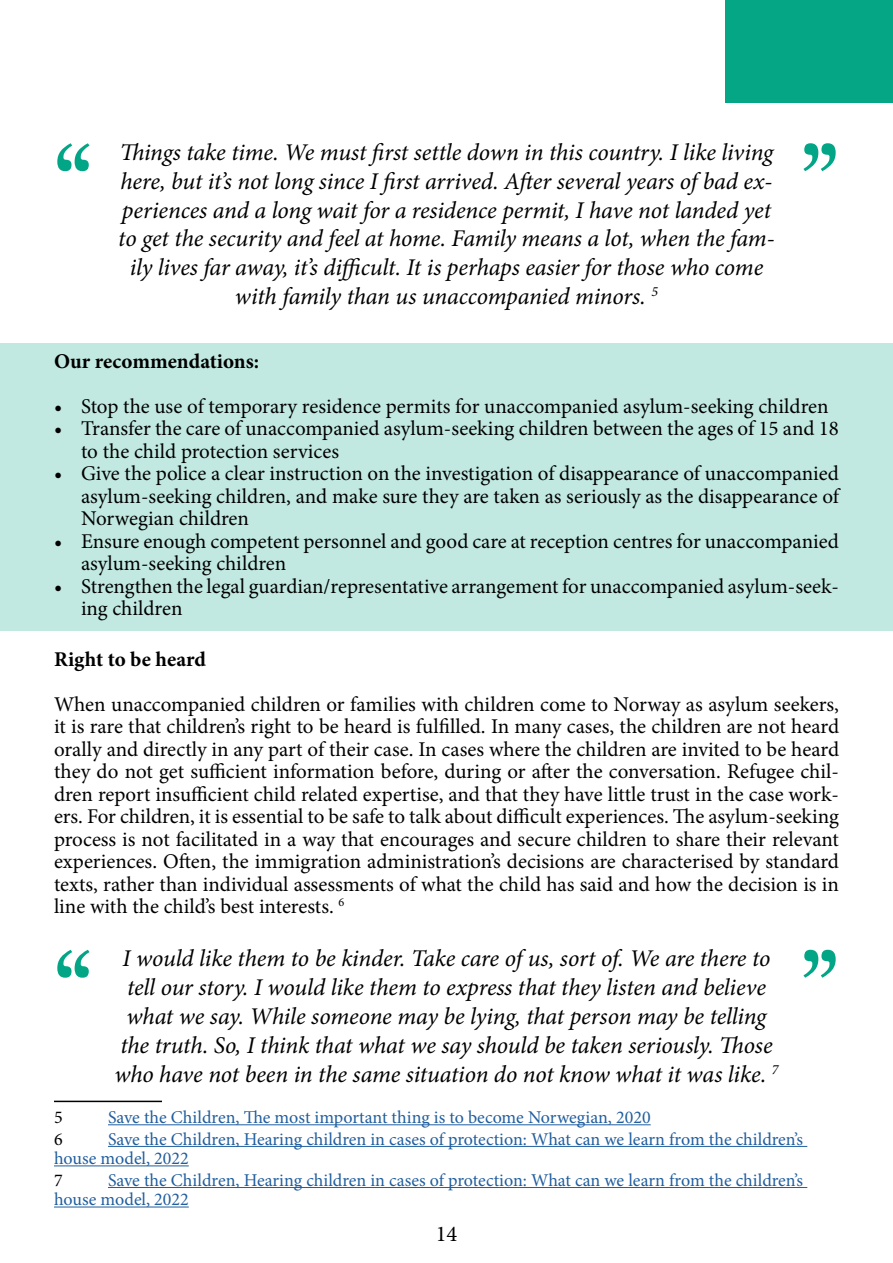
<style>
.page{position:relative;width:893px;height:1263px;background:#fff}
.page>*{position:absolute;margin:0;border:0;box-sizing:border-box;transform-origin:0 0}
.t1{font:100.5px "Marion";color:#02a686}
.t2{font:italic 24px/28.8px "Minion Pro";letter-spacing:-.005em;color:#020101;text-align:center}
.t3{font:22.5px "Minion Pro";color:#000}
.t4{font:21px/22.5px "Minion Pro";color:#000}
.t5{font:700 21px "Minion Pro";color:#000}
.t6{font:18px/19.5px "Minion Pro";color:#215e9e}
.t7{font:18px "Minion Pro";color:#000}
</style>
<div class="page">
<div style="left:725px;top:0;width:168px;height:102px;background:#05a686"></div>
<div style="left:0;top:343px;width:893px;height:287px;background:#c1e9e1"></div>
<hr style="left:54px;top:1101px;width:108px;height:1px;background:#000">
<hr style="left:108px;top:1124px;width:543px;height:1px;background:#215e9e">
<hr style="left:108px;top:1146px;width:699px;height:1px;background:#215e9e">
<hr style="left:54px;top:1165px;width:135px;height:1px;background:#215e9e">
<hr style="left:108px;top:1187px;width:699px;height:1px;background:#215e9e">
<hr style="left:54px;top:1206px;width:135px;height:1px;background:#215e9e">
<p class="t2" style="left:118px;top:138px;width:658px">Things take time. We must first settle down in this country. I like living here, but it’s not long since I first arrived. After several years of bad ex&shy;periences and a long wait for a residence permit, I have not landed yet to get the security and feel at home. Family means a lot, when the fam&shy;ily lives far away, it’s difficult. It is perhaps easier for those who come with family than us unaccompanied minors. <sup>5</sup></p>
<h1 class="t1" style="left:54px;top:120px;width:40px">“</h1>
<h1 class="t1" style="left:800px;top:120px;width:40px">”</h1>
<p class="t5" style="left:54px;top:346px;width:207px">Our recommendations:</p>
<p class="t4" style="left:54px;top:395px;width:776px">• Stop the use of temporary residence permits for unaccompanied asylum-seeking children</p>
<p class="t4" style="left:81px;top:417px;width:759px;text-indent:-27px">• Transfer the care of unaccompanied asylum-seeking children between the ages of 15 and 18 to the child protection services</p>
<p class="t4" style="left:81px;top:462px;width:759px;text-align:justify;text-indent:-27px">• Give the police a clear instruction on the investigation of disappearance of unaccompanied asylum-seeking children, and make sure they are taken as seriously as the disappearance of Norwegian children</p>
<p class="t4" style="left:81px;top:530px;width:759px;text-indent:-27px">• Ensure enough competent personnel and good care at reception centres for unaccompanied asylum-seeking children</p>
<p class="t4" style="left:81px;top:575px;width:759px;text-indent:-27px">• Strengthen the legal guardian/representative arrangement for unaccompanied asylum-seek&shy;ing children</p>
<p class="t5" style="left:54px;top:644px;width:153px">Right to be heard</p>
<p class="t4" style="left:54px;top:693px;width:787px;text-align:justify">When unaccompanied children or families with children come to Norway as asylum seekers, it is rare that children’s right to be heard is fulfilled. In many cases, the children are not heard orally and directly in any part of their case. In cases where the children are invited to be heard they do not get sufficient information before, during or after the conversation. Refugee chil&shy;dren report insufficient child related expertise, and that they have little trust in the case work&shy;ers. For children, it is essential to be safe to talk about difficult experiences. The asylum-seeking process is not facilitated in a way that encourages and secure children to share their relevant experiences. Often, the immigration administration’s decisions are characterised by standard texts, rather than individual assessments of what the child has said and how the decision is in line with the child’s best interests. <sup>6</sup></p>
<p class="t2" style="left:114px;top:944px;width:666px">I would like them to be kinder. Take care of us, sort of. We are there to tell our story. I would like them to express that they listen and believe what we say. While someone may be lying, that person may be telling the truth. So, I think that what we say should be taken seriously. Those who have not been in the same situation do not know what it was like. <sup>7</sup></p>
<h1 class="t1" style="left:54px;top:927px;width:40px">“</h1>
<h1 class="t1" style="left:800px;top:927px;width:40px">”</h1>
<p class="t7" style="left:54px;top:1105px;width:10px">5</p>
<p class="t6" style="left:108px;top:1107px;width:544px">Save the Children, The most important thing is to become Norwegian, 2020</p>
<p class="t7" style="left:54px;top:1127px;width:10px">6</p>
<p class="t6" style="left:54px;top:1129px;width:751px;text-indent:54px">Save the Children, Hearing children in cases of protection: What can we learn from the children’s house model, 2022</p>
<p class="t7" style="left:54px;top:1168px;width:10px">7</p>
<p class="t6" style="left:54px;top:1170px;width:751px;text-indent:54px">Save the Children, Hearing children in cases of protection: What can we learn from the children’s house model, 2022</p>
<p class="t3" style="left:436px;top:1219px;width:23px">14</p>
</div>
